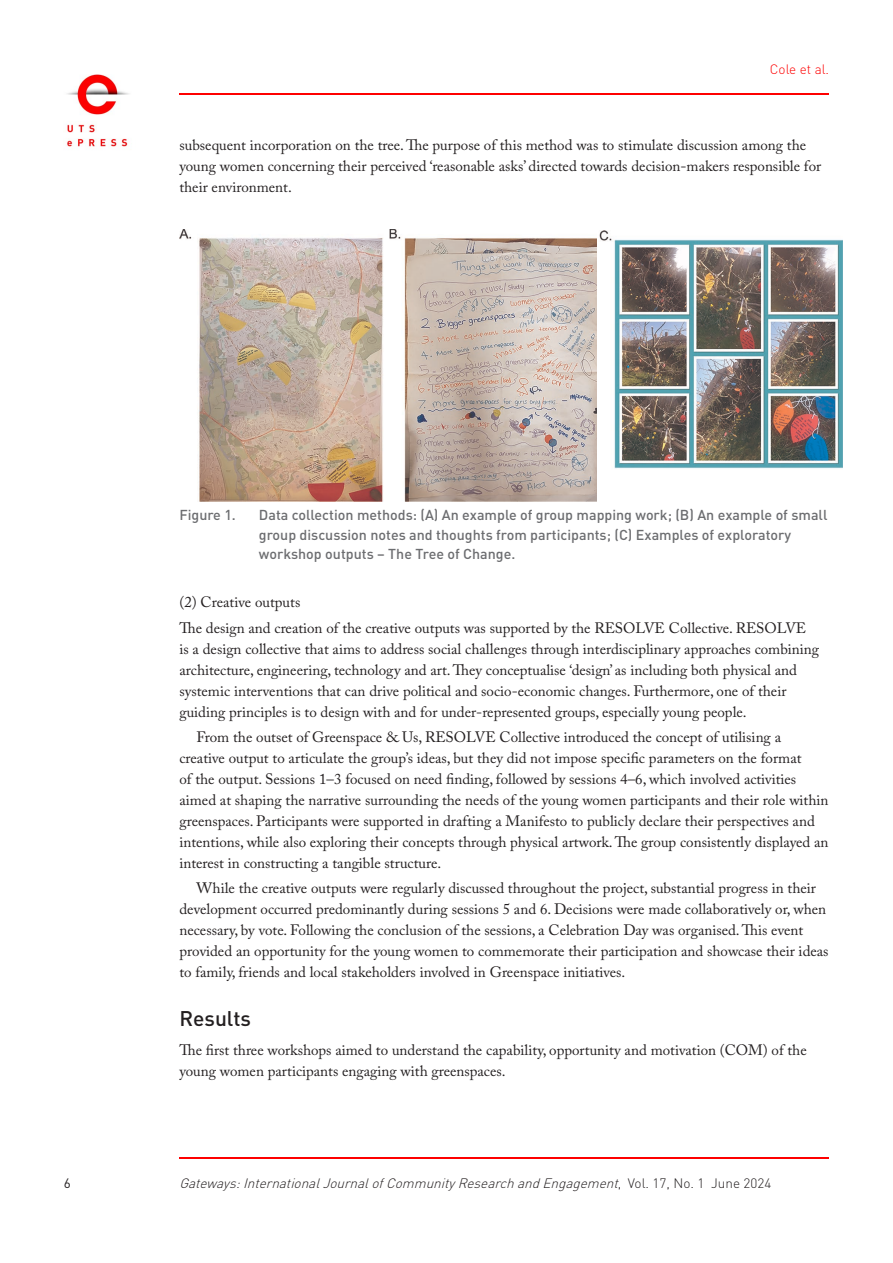
<style>
.page{position:relative;width:893px;height:1263px;background:#fff}
.page>*{position:absolute;margin:0;border:0;box-sizing:border-box;transform-origin:0 0}
.t1{font:500 21px "DIN Pro";color:#231f20}
.t2{font:15px/21px "Adobe Caslon Pro";color:#231f20}
.t3{font:500 14.25px/19.5px "DIN";color:#6c6d70}
.t4{font:italic 300 13.5px "DIN Pro";color:#231f20}
.t5{font:300 13.5px "DIN Pro";color:#fe0000}
.t6{font:13.5px "DIN Pro";color:#231f20}
.s1{font-style:normal}
</style>
<div class="page">
<img style="left:180px;top:229px;width:417px;height:272px">
<img style="left:599px;top:230px;width:244px;height:239px">
<img style="left:66px;top:74px;width:63px;height:73px">
<hr style="left:179px;top:94px;width:650px;height:1px;background:#fe0000">
<hr style="left:179px;top:1157px;width:650px;height:2px;background:#fe0000">
<p class="t5" style="left:770px;top:60px;width:61px">Cole et al.</p>
<p class="t2" style="left:179px;top:134px;width:643px">subsequent incorporation on the tree. The purpose of this method was to stimulate discussion among the young women concerning their perceived ‘reasonable asks’ directed towards decision-makers responsible for their environment.</p>
<p class="t3" style="left:179px;top:505px;width:58px">Figure 1.</p>
<p class="t3" style="left:259px;top:505px;width:570px">Data collection methods: (A) An example of group mapping work; (B) An example of small group discussion notes and thoughts from participants; (C) Examples of exploratory workshop outputs – The Tree of Change.</p>
<p class="t2" style="left:179px;top:589px;width:628px;line-height:25.2px">(2) Creative outputs<br>The design and creation of the creative outputs was supported by the RESOLVE Collective. RESOLVE</p>
<p class="t2" style="left:179px;top:638px;width:641px">is a design collective that aims to address social challenges through interdisciplinary approaches combining architecture, engineering, technology and art. They conceptualise ‘design’ as including both physical and systemic interventions that can drive political and socio-economic changes. Furthermore, one of their guiding principles is to design with and for under-represented groups, especially young people.</p>
<p class="t2" style="left:179px;top:726px;width:651px;text-indent:17px">From the outset of Greenspace &amp; Us, RESOLVE Collective introduced the concept of utilising a creative output to articulate the group’s ideas, but they did not impose specific parameters on the format<br>of the output. Sessions 1–3 focused on need finding, followed by sessions 4–6, which involved activities aimed at shaping the narrative surrounding the needs of the young women participants and their role within greenspaces. Participants were supported in drafting a Manifesto to publicly declare their perspectives and intentions, while also exploring their concepts through physical artwork. The group consistently displayed an interest in constructing a tangible structure.</p>
<p class="t2" style="left:179px;top:877px;width:651px;text-indent:17px">While the creative outputs were regularly discussed throughout the project, substantial progress in their development occurred predominantly during sessions 5 and 6. Decisions were made collaboratively or, when necessary, by vote. Following the conclusion of the sessions, a Celebration Day was organised. This event provided an opportunity for the young women to commemorate their participation and showcase their ideas to family, friends and local stakeholders involved in Greenspace initiatives.</p>
<h1 class="t1" style="left:179px;top:1004px;width:73px">Results</h1>
<p class="t2" style="left:179px;top:1039px;width:629px">The first three workshops aimed to understand the capability, opportunity and motivation (COM) of the young women participants engaging with greenspaces.</p>
<p class="t6" style="left:64px;top:1174px;width:9px">6</p>
<p class="t4" style="left:179px;top:1174px;width:593px">Gateways:InternationalJournalofCommunityResearchandEngagement<span class="s1">, Vo l . 1 7 , N o . 1 J u n e 2 0 2 4</span></p>
</div>
